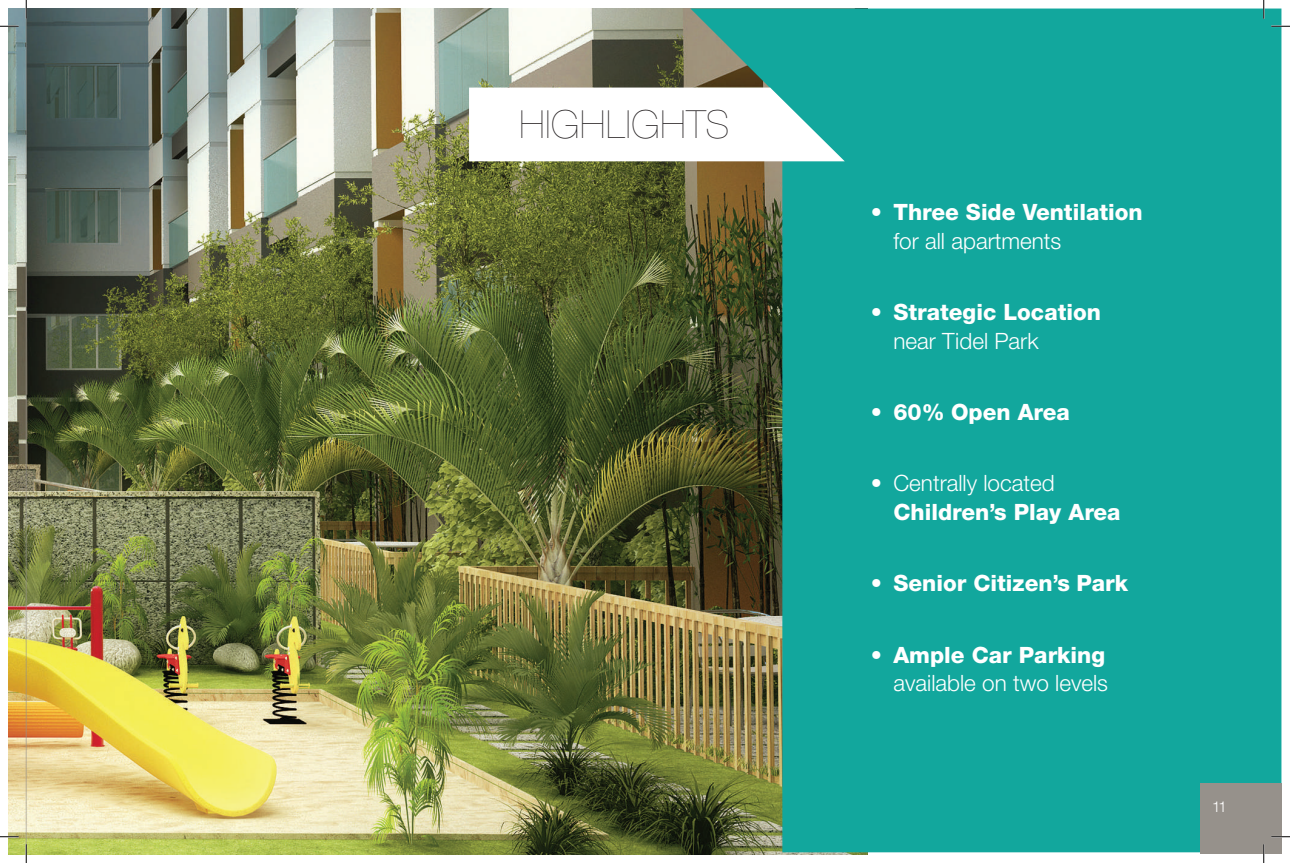
<style>
.page{position:relative;width:1290px;height:863px;background:#fff}
.page>*{position:absolute;margin:0;border:0;box-sizing:border-box;transform-origin:0 0}
.t1{font:200 38.75px "Helvetica Neue LT Pro";letter-spacing:.025em;color:#231f20}
.t2{font:800 22.5px "Helvetica Neue LT Pro";color:#fff}
.t3{font:300 22.5px "Helvetica Neue LT Pro";color:#fff}
.t4{font:300 15px "Helvetica Neue LT Pro";color:#fff}
</style>
<div class="page">
<img style="left:9px;top:9px;width:858px;height:845px">
<svg style="left:690px;top:9px;width:591px;height:843px;fill:#12a79d"></svg>
<svg style="left:469px;top:88px;width:376px;height:73px"></svg>
<hr style="left:26px;top:9px;width:1px;height:845px;background:#96918b">
<div style="left:1200px;top:783px;width:81px;height:71px;background:#96918b"></div>
<svg style="left:0;top:25px;width:19px;height:2px"></svg>
<svg style="left:1271px;top:25px;width:19px;height:2px"></svg>
<svg style="left:0;top:835px;width:19px;height:2px"></svg>
<svg style="left:1271px;top:835px;width:19px;height:2px"></svg>
<svg style="left:25px;top:0;width:2px;height:19px"></svg>
<svg style="left:25px;top:844px;width:2px;height:18px"></svg>
<svg style="left:1263px;top:0;width:2px;height:19px"></svg>
<svg style="left:1263px;top:844px;width:2px;height:18px"></svg>
<h1 class="t1" style="left:519px;top:102px;width:212px">HIGHLIGHTS</h1>
<p class="t2" style="left:871px;top:198px;width:273px">• Three Side Ventilation</p>
<p class="t3" style="left:893px;top:227px;width:169px">for all apartments</p>
<p class="t2" style="left:871px;top:298px;width:232px">• Strategic Location</p>
<p class="t3" style="left:893px;top:327px;width:147px">near Tidel Park</p>
<p class="t2" style="left:871px;top:398px;width:200px">• 60% Open Area</p>
<p class="t3" style="left:871px;top:469px;width:185px">• Centrally located</p>
<p class="t2" style="left:893px;top:498px;width:229px">Children’s Play Area</p>
<p class="t2" style="left:871px;top:570px;width:259px">• Senior Citizen’s Park</p>
<p class="t2" style="left:871px;top:641px;width:236px">• Ample Car Parking</p>
<p class="t3" style="left:893px;top:669px;width:216px">available on two levels</p>
<p class="t4" style="left:1212px;top:797px;width:16px">11</p>
</div>
